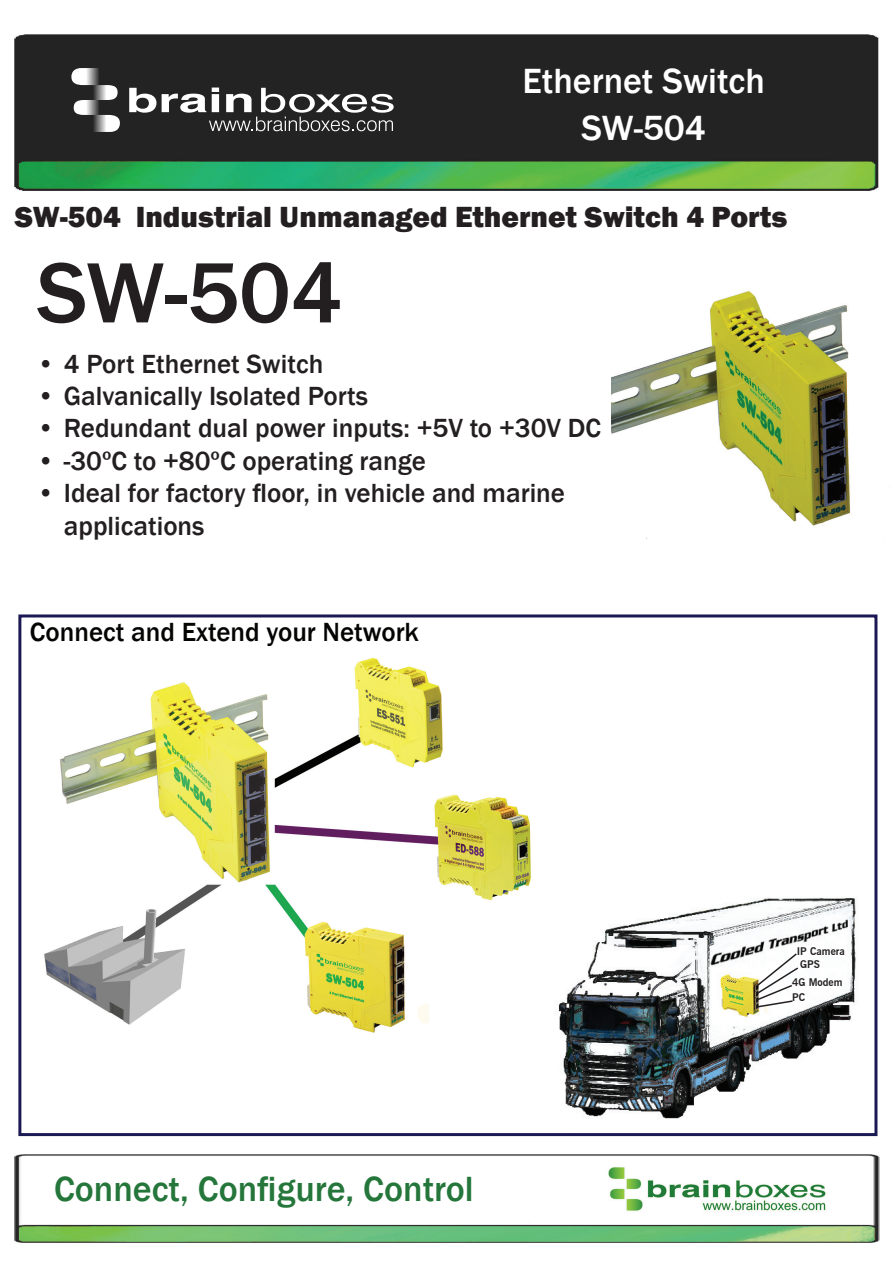
<style>
.page{position:relative;width:893px;height:1263px;background:#fff}
.page>*{position:absolute;margin:0;border:0;box-sizing:border-box;transform-origin:0 0}
.t1{font:500 88.5px "Franklin Gothic";color:#231f20}
.t2{font:500 36px "Franklin Gothic";color:#25763b}
.t3{font:500 36px/46.5px "Franklin Gothic";color:#fff;text-align:center}
.t4{font:800 30px "Franklin Gothic";color:#231f20}
.t5{font:500 27px/32.4px "Franklin Gothic";color:#231f20}
.t6{font:500 27px "Franklin Gothic";color:#040503}
.t7{font:700 10.5px/13.6px "News Gothic BT";color:#231f20}
</style>
<div class="page">
<img style="left:15px;top:1154px;width:864px;height:88px">
<img style="left:15px;top:34px;width:863px;height:157px">
<svg style="left:129px;top:88px;width:27px;height:25px"></svg>
<svg style="left:71px;top:68px;width:49px;height:64px"></svg>
<svg style="left:162px;top:88px;width:232px;height:43px"></svg>
<img style="left:600px;top:1165px;width:241px;height:58px">
<img style="left:611px;top:291px;width:239px;height:248px">
<div style="left:18px;top:614px;width:859px;height:522px;border:3px solid #1b1954"></div>
<img style="left:558px;top:897px;width:298px;height:222px">
<svg style="left:754px;top:952px;width:46px;height:57px"></svg>
<img style="left:44px;top:657px;width:487px;height:376px">
<h2 class="t3" style="left:522px;top:58px;width:244px">Ethernet Switch<br>SW-504</h2>
<p class="t4" style="left:15px;top:197px;width:774px">SW-504 Industrial Unmanaged Ethernet Switch 4 Ports</p>
<h1 class="t1" style="left:37px;top:238px;width:307px">SW-504</h1>
<p class="t5" style="left:37px;top:348px;width:288px">• 4 Port Ethernet Switch</p>
<p class="t5" style="left:37px;top:380px;width:333px">• Galvanically Isolated Ports</p>
<p class="t5" style="left:37px;top:412px;width:566px">• Redundant dual power inputs: +5V to +30V DC</p>
<p class="t5" style="left:37px;top:445px;width:391px">• -30ºC to +80ºC operating range</p>
<p class="t5" style="left:64px;top:477px;width:503px;text-indent:-27px">• Ideal for factory floor, in vehicle and marine applications</p>
<p class="t6" style="left:30px;top:615px;width:391px">Connect and Extend your Network</p>
<h2 class="t2" style="left:54px;top:1167px;width:421px">Connect, Configure, Control</h2>
<p class="t7" style="left:800px;top:944px;width:46px;text-indent:-3px">IP Camera<br>GPS</p>
<p class="t7" style="left:792px;top:974px;width:52px;line-height:15px">4G Modem<br>PC</p>
</div>
